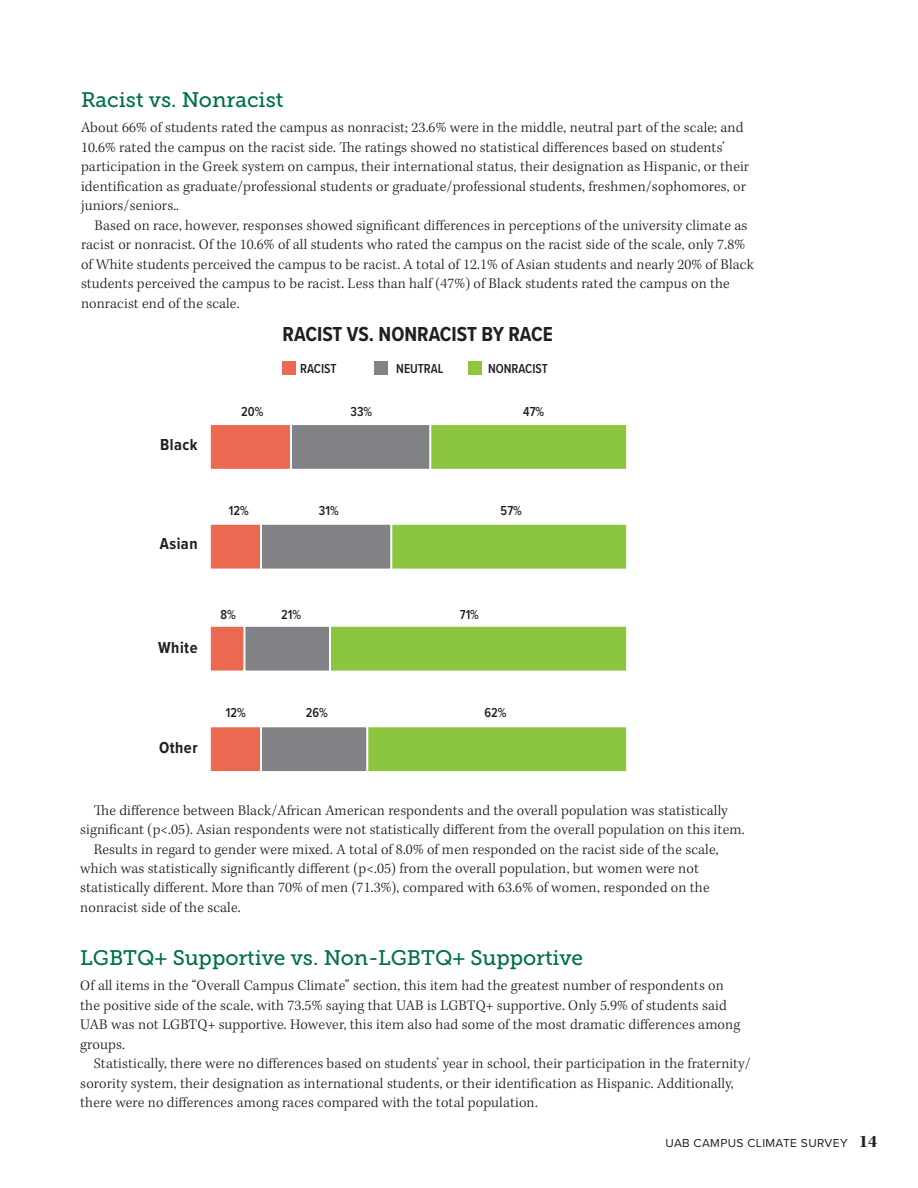
<style>
.page{position:relative;width:918px;height:1188px;background:#fff}
.page>*{position:absolute;margin:0;border:0;box-sizing:border-box;transform-origin:0 0}
.TXT{font:21px "Museo Slab 500";color:#007049}
.t1{font:700 21px "Proxima Nova Cond";color:#231f20}
.TXT-2{font:700 16.5px "Proxima Nova Cond";letter-spacing:.03em;color:#231f20}
.TXT-3{font:300 15px/19.5px "Kepler Std";letter-spacing:.01em;color:#231f20}
.TXT-4{font:600 13.5px "Proxima Nova Cond";color:#231f20}
.t2{font:12px "Proxima Nova";letter-spacing:.03em;color:#231f20}
.s1{font-family:"Kepler Std";font-weight:700;font-size:18px}
</style>
<div class="page">
<div style="left:282px;top:362px;width:13px;height:13px;background:#ec6951"></div>
<div style="left:374px;top:362px;width:14px;height:13px;background:#808285"></div>
<div style="left:468px;top:362px;width:14px;height:13px;background:#8bc63e"></div>
<svg style="left:210px;top:425px;width:417px;height:347px"></svg>
<h2 class="TXT" style="left:81px;top:88px;width:204px">Racist vs. Nonracist</h2>
<p class="TXT-3" style="left:81px;top:118px;width:670px">About 66% of students rated the campus as nonracist; 23.6% were in the middle, neutral part of the scale; and 10.6% rated the campus on the racist side. The ratings showed no statistical differences based on students’ participation in the Greek system on campus, their international status, their designation as Hispanic, or their identification as graduate/professional students or graduate/professional students, freshmen/sophomores, or juniors/seniors..</p>
<p class="TXT-3" style="left:81px;top:216px;width:674px;text-indent:14px">Based on race, however, responses showed significant differences in perceptions of the university climate as racist or nonracist. Of the 10.6% of all students who rated the campus on the racist side of the scale, only 7.8% of White students perceived the campus to be racist. A total of 12.1% of Asian students and nearly 20% of Black students perceived the campus to be racist. Less than half (47%) of Black students rated the campus on the nonracist end of the scale.</p>
<h2 class="t1" style="left:283px;top:318px;width:272px">RACIST VS. NONRACIST BY RACE</h2>
<p class="TXT-2" style="left:160px;top:433px;width:39px">Black</p>
<p class="TXT-2" style="left:160px;top:531px;width:39px">Asian</p>
<p class="TXT-4" style="left:241px;top:401px;width:24px">20%</p>
<p class="TXT-4" style="left:229px;top:501px;width:21px">12%</p>
<p class="TXT-4" style="left:300px;top:359px;width:38px">RACIST</p>
<p class="TXT-4" style="left:396px;top:359px;width:49px">NEUTRAL</p>
<p class="TXT-4" style="left:488px;top:359px;width:61px">NONRACIST</p>
<p class="TXT-4" style="left:351px;top:401px;width:23px">33%</p>
<p class="TXT-4" style="left:319px;top:501px;width:21px">31%</p>
<p class="TXT-4" style="left:523px;top:401px;width:22px">47%</p>
<p class="TXT-4" style="left:501px;top:501px;width:23px">57%</p>
<p class="TXT-2" style="left:158px;top:635px;width:41px">White</p>
<p class="TXT-2" style="left:159px;top:735px;width:40px">Other</p>
<p class="TXT-4" style="left:221px;top:604px;width:17px">8%</p>
<p class="TXT-4" style="left:226px;top:703px;width:21px">12%</p>
<p class="TXT-4" style="left:281px;top:604px;width:21px">21%</p>
<p class="TXT-4" style="left:306px;top:703px;width:24px">26%</p>
<p class="TXT-4" style="left:460px;top:604px;width:21px">71%</p>
<p class="TXT-4" style="left:484px;top:703px;width:24px">62%</p>
<p class="TXT-3" style="left:80px;top:801px;width:666px;text-align:center">The difference between Black/African American respondents and the overall population was statistically significant (p&lt;.05). Asian respondents were not statistically different from the overall population on this item.</p>
<p class="TXT-3" style="left:80px;top:840px;width:640px;text-indent:14px">Results in regard to gender were mixed. A total of 8.0% of men responded on the racist side of the scale, which was statistically significantly different (p&lt;.05) from the overall population, but women were not statistically different. More than 70% of men (71.3%), compared with 63.6% of women, responded on the nonracist side of the scale.</p>
<p class="TXT" style="left:80px;top:946px;width:505px">LGBTQ+ Supportive vs. Non-LGBTQ+ Supportive</p>
<p class="TXT-3" style="left:80px;top:976px;width:661px">Of all items in the “Overall Campus Climate” section, this item had the greatest number of respondents on the positive side of the scale, with 73.5% saying that UAB is LGBTQ+ supportive. Only 5.9% of students said UAB was not LGBTQ+ supportive. However, this item also had some of the most dramatic differences among groups.</p>
<p class="TXT-3" style="left:80px;top:1054px;width:672px;text-indent:14px">Statistically, there were no differences based on students’ year in school, their participation in the fraternity/ sorority system, their designation as international students, or their identification as Hispanic. Additionally, there were no differences among races compared with the total population.</p>
<p class="t2" style="left:666px;top:1134px;width:213px">UAB CAMPUS CLIMATE SURVEY <span class="s1">14</span></p>
</div>
